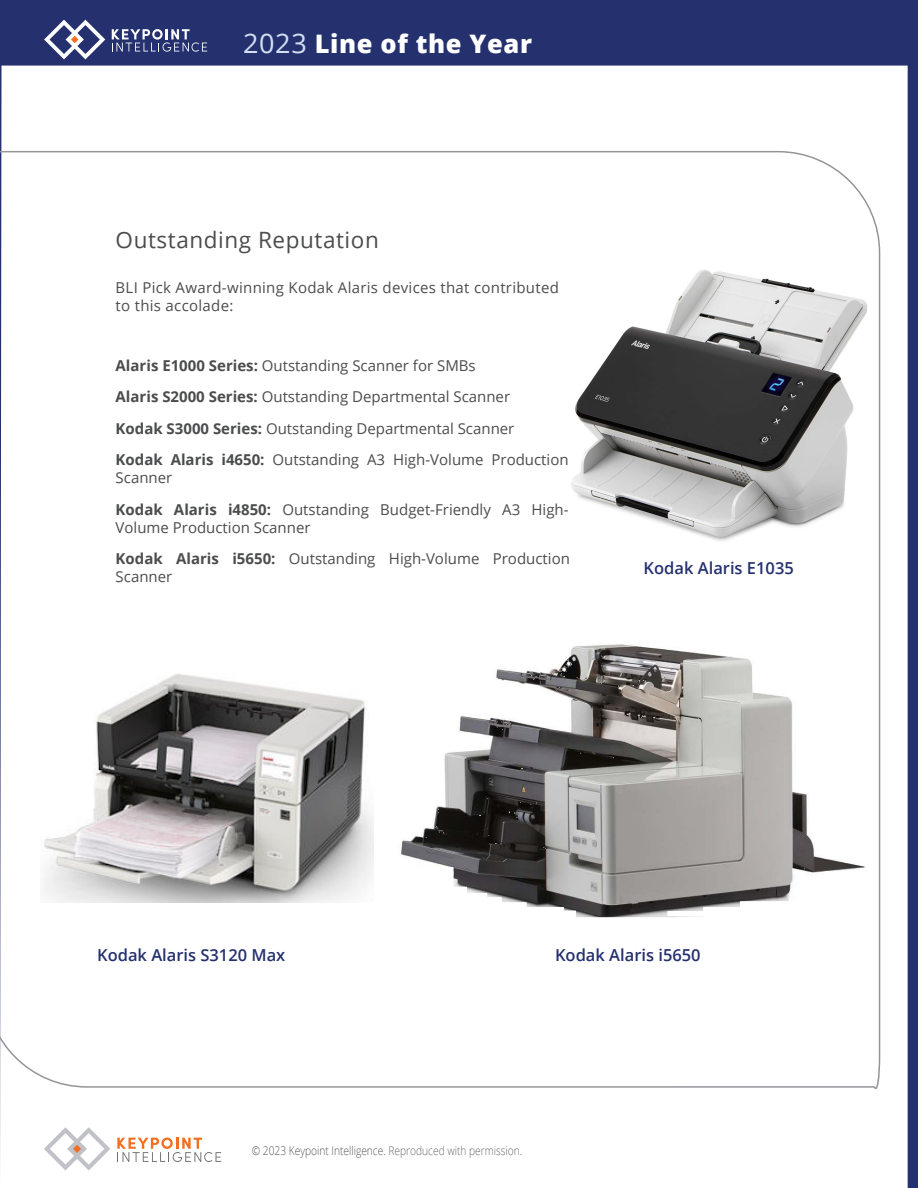
<style>
.page{position:relative;width:918px;height:1188px;background:#25316f}
.page>*{position:absolute;margin:0;border:0;box-sizing:border-box;transform-origin:0 0}
.t1{font:800 25.5px "Open Sans";letter-spacing:.025em;color:#fff}
.SOR_Main_BODY_Text{font:22.5px "Open Sans";letter-spacing:.025em;color:#4b4c4d}
.SOR_Main_BODY_Text-2{font:600 16.5px "Open Sans";color:#25316f}
.SOR_Main_BODY_Text-3{font:15px/18px "Open Sans";color:#4b4c4d}
.SOR_Main_BODY_Text-4{font:15px/18px "Open Sans";letter-spacing:.02em;color:#4b4c4d}
.t2{font:300 12px "Open Sans";color:#555659;scale:.85 1}
.s1{font-weight:400;font-size:27px;color:#d4e0f1}
.s2{font-weight:700}
.s3{color:#68676a}
</style>
<div class="page">
<div style="left:0;top:66px;width:908px;height:1122px;background:#fff"></div>
<svg style="left:44px;top:20px;width:61px;height:39px"></svg>
<svg style="left:112px;top:29px;width:95px;height:23px"></svg>
<svg style="left:44px;top:1127px;width:66px;height:44px;background:#ecebec"></svg>
<svg style="left:117px;top:1138px;width:104px;height:24px;background:#efdace"></svg>
<div style="left:0;top:150px;width:881px;height:943px;background:#fff"></div>
<img style="left:570px;top:269px;width:298px;height:272px">
<img style="left:41px;top:665px;width:333px;height:237px">
<img style="left:374px;top:637px;width:513px;height:293px">
<h1 class="t1" style="left:243px;top:24px;width:291px"><span class="s1">2023</span> Line of the Year</h1>
<p class="SOR_Main_BODY_Text" style="left:116px;top:224px;width:265px">Outstanding Reputation</p>
<p class="SOR_Main_BODY_Text-4" style="left:116px;top:278px;width:445px">BLI Pick Award-winning Kodak Alaris devices that contributed to this accolade:</p>
<p class="SOR_Main_BODY_Text-3" style="left:116px;top:356px;width:362px"><span class="s2">Alaris E1000 Series:</span> Outstanding Scanner for SMBs</p>
<p class="SOR_Main_BODY_Text-3" style="left:116px;top:387px;width:396px"><span class="s2">Alaris S2000 Series:</span> Outstanding Departmental Scanner</p>
<p class="SOR_Main_BODY_Text-3" style="left:116px;top:419px;width:400px"><span class="s2">Kodak S3000 Series:</span> Outstanding Departmental Scanner</p>
<p class="SOR_Main_BODY_Text-3" style="left:116px;top:450px;width:455px"><span class="s2">Kodak Alaris i4650:</span> Outstanding A3 High-Volume Production<br>Scanner</p>
<p class="SOR_Main_BODY_Text-3" style="left:116px;top:500px;width:455px"><span class="s2">Kodak Alaris i4850:</span> Outstanding Budget-Friendly A3 High-<br>Volume Production Scanner</p>
<p class="SOR_Main_BODY_Text-3" style="left:116px;top:549px;width:456px"><span class="s2">Kodak Alaris i5650:</span> Outstanding High-Volume Production<br>Scanner</p>
<p class="SOR_Main_BODY_Text-2" style="left:644px;top:556px;width:152px">Kodak Alaris E1035</p>
<p class="SOR_Main_BODY_Text-2" style="left:97px;top:944px;width:190px">Kodak Alaris S3120 Max</p>
<p class="SOR_Main_BODY_Text-2" style="left:555px;top:944px;width:147px">Kodak Alaris i5650</p>
<p class="t2" style="left:252px;top:1143px;width:320px">© 2023 Keypoint Intelligence. <span class="s3">Reproduced with permission.</span></p>
</div>
